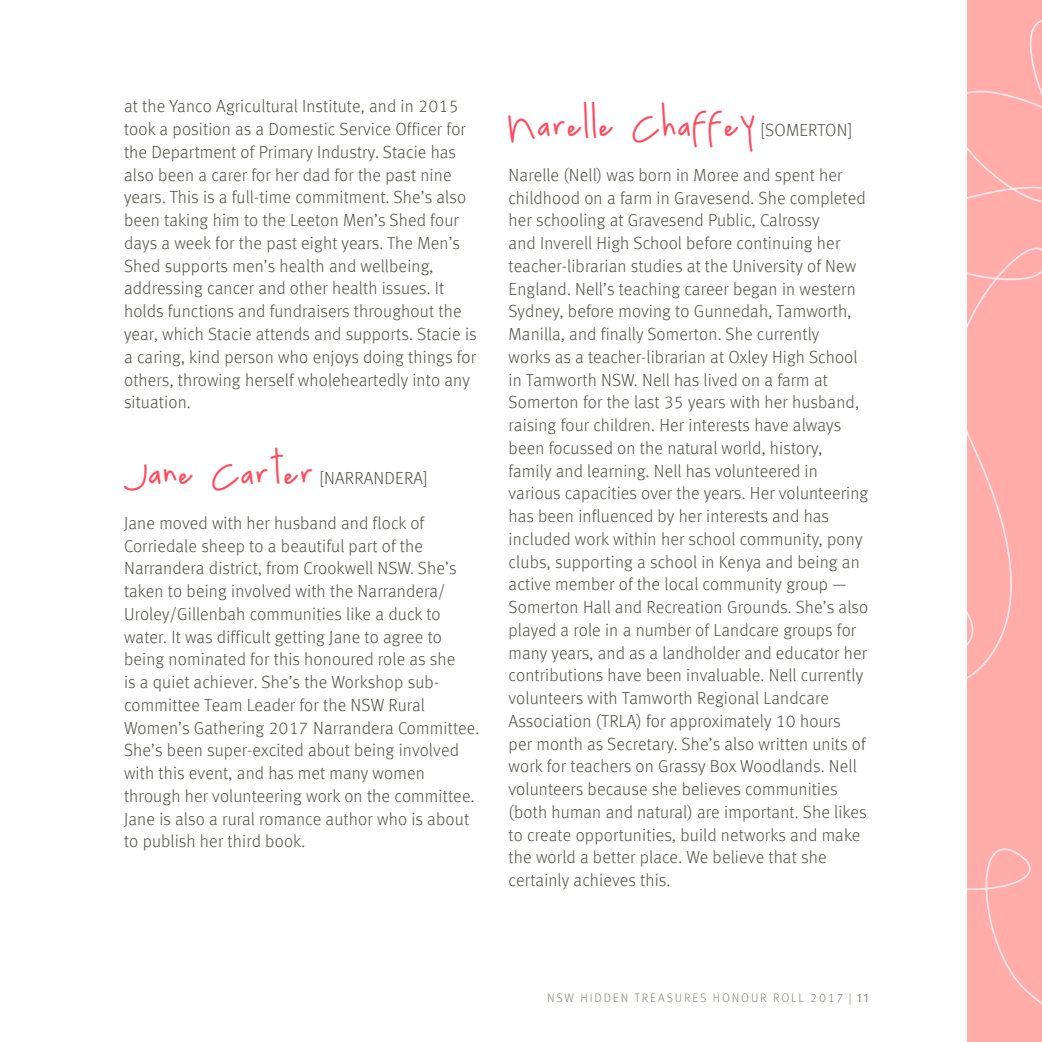
<style>
.page{position:relative;width:1042px;height:1042px;background:#fff}
.page>*{position:absolute;margin:0;border:0;box-sizing:border-box;transform-origin:0 0}
.heading1{font:35px "luna";letter-spacing:.01em;color:#ff495c}
.BODY_TEXT{font:300 17.5px/22.8px "Meta Offc Pro";letter-spacing:.01em;color:#535249}
.heading1-2{font:300 17.5px "Meta Offc Pro";letter-spacing:.01em;color:#535249}
.t1{font:300 12.25px "Meta Offc Pro";letter-spacing:.15em;color:#87867c}
.s1{font-family:"luna";font-weight:400;font-size:35px;color:#ff495c}
.s2{font-family:"Meta Offc Pro";font-weight:300;font-size:17.5px;color:#535249}
.s3{font-family:"Meta OT Norm";font-weight:400}
</style>
<div class="page">
<div style="left:967px;top:0;width:75px;height:524px;background:#ffacaa"></div>
<div style="left:967px;top:524px;width:75px;height:518px;background:#ffacaa"></div>
<p class="BODY_TEXT" style="left:124px;top:94px;width:354px">at the Yanco Agricultural Institute, and in 2015 took a position as a Domestic Service Officer for the Department of Primary Industry. Stacie has also been a carer for her dad for the past nine years. This is a full-time commitment. She’s also been taking him to the Leeton Men’s Shed four days a week for the past eight years. The Men’s Shed supports men’s health and wellbeing, addressing cancer and other health issues. It holds functions and fundraisers throughout the year, which Stacie attends and supports. Stacie is a caring, kind person who enjoys doing things for others, throwing herself wholeheartedly into any situation.</p>
<p class="heading1-2" style="left:124px;top:465px;width:305px"><span class="s1">Jane Carter</span> [NARRANDERA]</p>
<p class="BODY_TEXT" style="left:124px;top:510px;width:357px">Jane moved with her husband and flock of Corriedale sheep to a beautiful part of the Narrandera district, from Crookwell NSW. She’s taken to being involved with the Narrandera/ Uroley/Gillenbah communities like a duck to water. It was difficult getting Jane to agree to being nominated for this honoured role as she<br>is a quiet achiever. She’s the Workshop sub&shy;committee Team Leader for the NSW Rural Women’s Gathering 2017 Narrandera Committee.<br>She’s been super-excited about being involved with this event, and has met many women through her volunteering work on the committee.<br>Jane is also a rural romance author who is about to publish her third book.</p>
<p class="heading1" style="left:508px;top:103px;width:345px">Narelle Chaffey <span class="s2">[SOMERTON]</span></p>
<p class="BODY_TEXT" style="left:508px;top:162px;width:361px">Narelle (Nell) was born in Moree and spent her childhood on a farm in Gravesend. She completed her schooling at Gravesend Public, Calrossy<br>and Inverell High School before continuing her teacher-librarian studies at the University of New England. Nell’s teaching career began in western Sydney, before moving to Gunnedah, Tamworth, Manilla, and finally Somerton. She currently<br>works as a teacher-librarian at Oxley High School in Tamworth NSW. Nell has lived on a farm at Somerton for the last 35 years with her husband, raising four children. Her interests have always been focussed on the natural world, history, family and learning. Nell has volunteered in various capacities over the years. Her volunteering has been influenced by her interests and has included work within her school community, pony clubs, supporting a school in Kenya and being an active member of the local community group — Somerton Hall and Recreation Grounds. She’s also played a role in a number of Landcare groups for many years, and as a landholder and educator her contributions have been invaluable. Nell currently volunteers with Tamworth Regional Landcare Association (TRLA) for approximately 10 hours per month as Secretary. She’s also written units of work for teachers on Grassy Box Woodlands. Nell volunteers because she believes communities (both human and natural) are important. She likes to create opportunities, build networks and make the world a better place. We believe that she certainly achieves this.</p>
<p class="t1" style="left:547px;top:988px;width:323px">NSW HIDDEN TREASURES HONOUR ROLL 2017 | <span class="s3">11</span></p>
</div>
